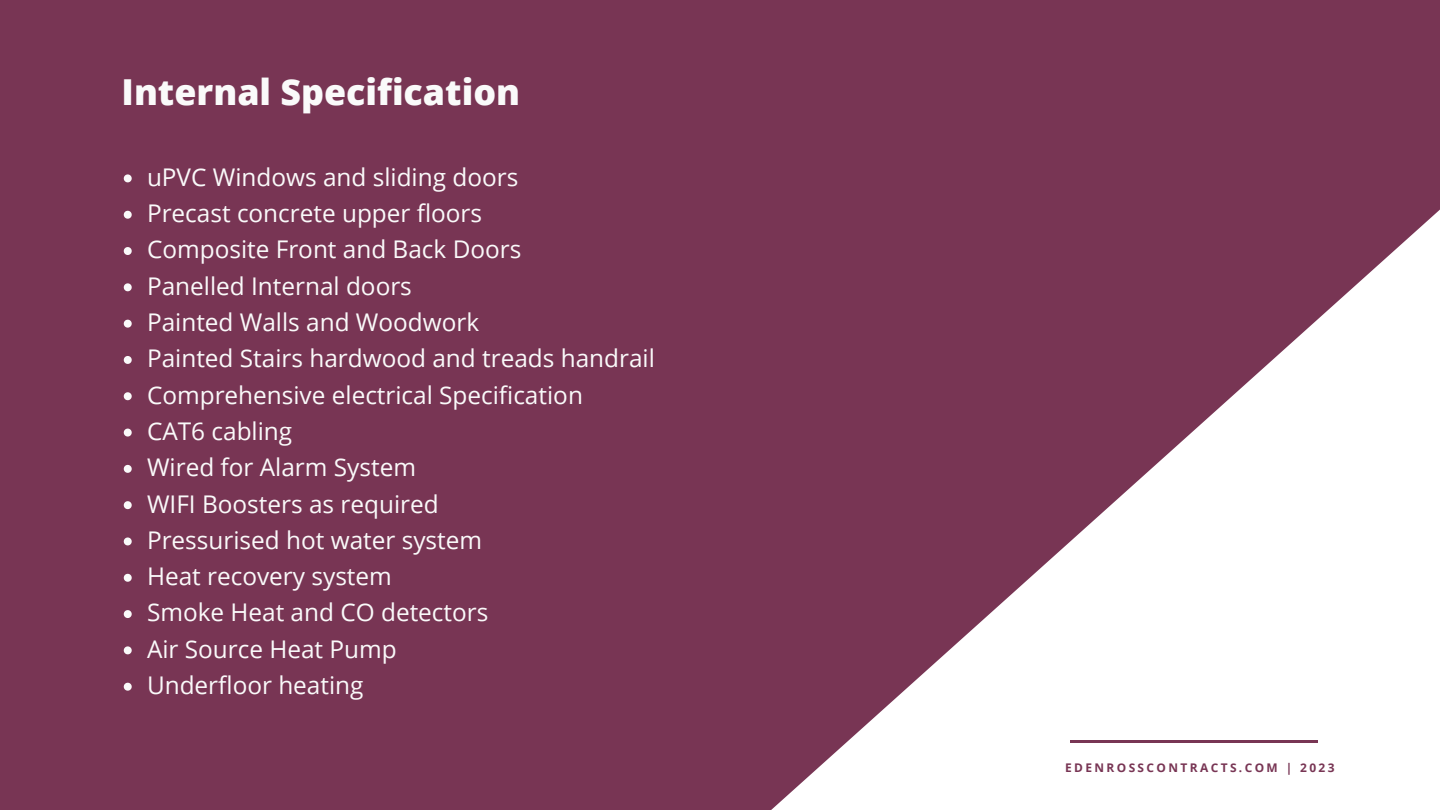
<style>
.page{position:relative;width:1440px;height:810px;background:#783554}
.page>*{position:absolute;margin:0;border:0;box-sizing:border-box;transform-origin:0 0}
.t1{font:800 35.8px "Open Sans";color:#fafafa}
.t2{font:24.4px "Open Sans";color:#fafafa}
.t3{font:700 11.9px "Open Sans";letter-spacing:.2em;color:#783554}
</style>
<div class="page">
<svg style="left:124px;top:174px;width:8px;height:8px"></svg>
<svg style="left:124px;top:211px;width:8px;height:8px"></svg>
<svg style="left:124px;top:247px;width:8px;height:8px"></svg>
<svg style="left:124px;top:283px;width:8px;height:8px"></svg>
<svg style="left:124px;top:320px;width:8px;height:8px"></svg>
<svg style="left:124px;top:356px;width:8px;height:8px"></svg>
<svg style="left:124px;top:392px;width:8px;height:8px"></svg>
<svg style="left:124px;top:429px;width:8px;height:8px"></svg>
<svg style="left:124px;top:465px;width:8px;height:8px"></svg>
<svg style="left:124px;top:501px;width:8px;height:8px"></svg>
<svg style="left:124px;top:538px;width:8px;height:7px"></svg>
<svg style="left:124px;top:574px;width:8px;height:8px"></svg>
<svg style="left:124px;top:610px;width:8px;height:8px"></svg>
<svg style="left:124px;top:646px;width:8px;height:8px"></svg>
<svg style="left:124px;top:683px;width:8px;height:8px"></svg>
<svg style="left:771px;top:209px;width:669px;height:601px"></svg>
<hr style="left:1071px;top:740px;width:247px;height:3px;background:#783554">
<p class="t1" style="left:122px;top:67px;width:400px">Internal Specification</p>
<p class="t2" style="left:147px;top:160px;width:373px">uPVC Windows and sliding doors</p>
<p class="t2" style="left:147px;top:196px;width:337px">Precast concrete upper floors</p>
<p class="t2" style="left:147px;top:232px;width:376px">Composite Front and Back Doors</p>
<p class="t2" style="left:147px;top:269px;width:266px">Panelled Internal doors</p>
<p class="t2" style="left:147px;top:305px;width:334px">Painted Walls and Woodwork</p>
<p class="t2" style="left:147px;top:341px;width:509px">Painted Stairs hardwood and treads handrail</p>
<p class="t2" style="left:147px;top:378px;width:437px">Comprehensive electrical Specification</p>
<p class="t2" style="left:147px;top:414px;width:147px">CAT6 cabling</p>
<p class="t2" style="left:147px;top:450px;width:271px">Wired for Alarm System</p>
<p class="t2" style="left:147px;top:486px;width:293px">WIFI Boosters as required</p>
<p class="t2" style="left:147px;top:523px;width:337px">Pressurised hot water system</p>
<p class="t2" style="left:147px;top:559px;width:246px">Heat recovery system</p>
<p class="t2" style="left:147px;top:595px;width:343px">Smoke Heat and CO detectors</p>
<p class="t2" style="left:147px;top:632px;width:251px">Air Source Heat Pump</p>
<p class="t2" style="left:147px;top:668px;width:218px">Underfloor heating</p>
<p class="t3" style="left:1065px;top:759px;width:271px">EDENROSSCONTRACTS.COM | 2023</p>
</div>
